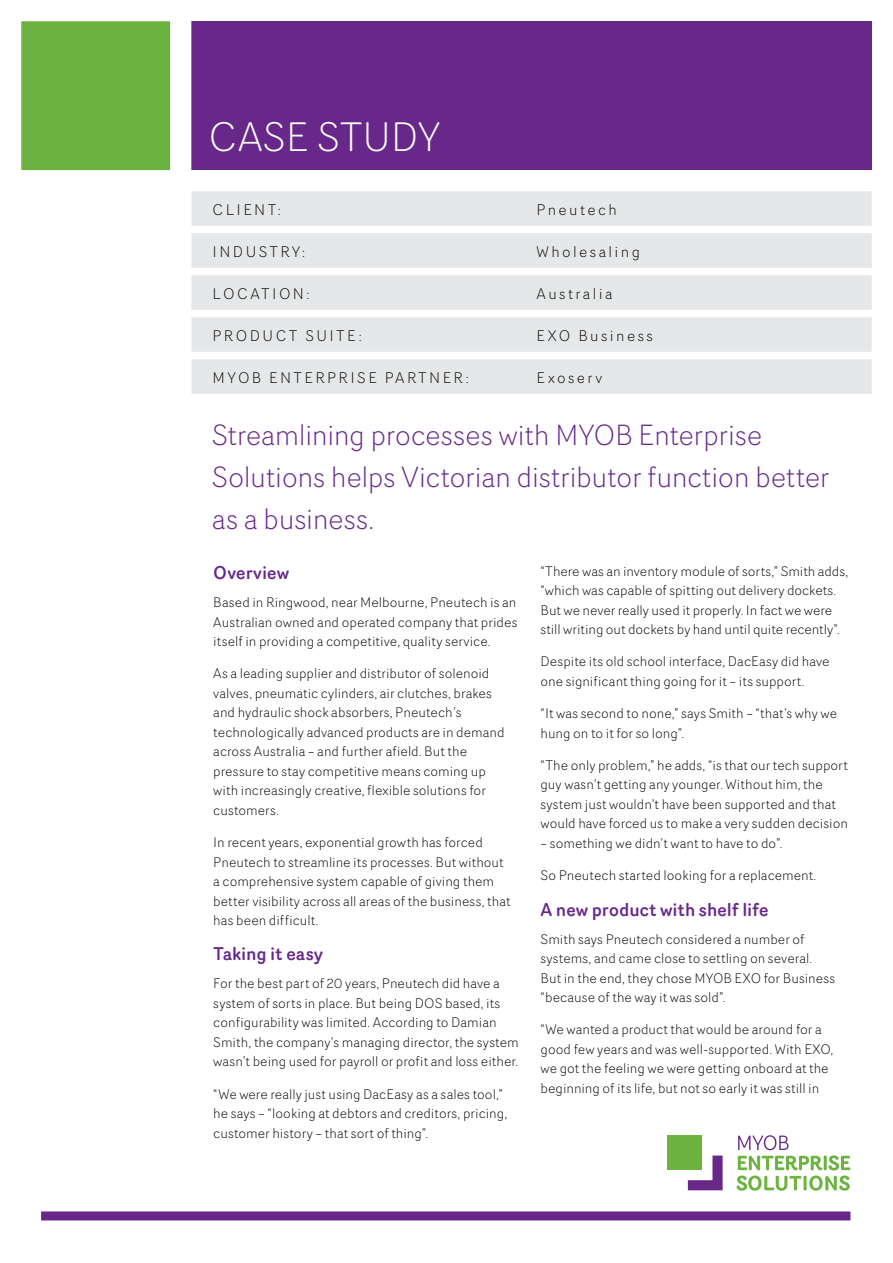
<style>
.page{position:relative;width:893px;height:1263px;background:#fff}
.page>*{position:absolute;margin:0;border:0;box-sizing:border-box;transform-origin:0 0}
.t1{font:300 40.2px "Router";color:#fff}
.t2{font:300 28.5px/42px "Router";letter-spacing:-.015em;color:#68288a}
.t3{font:500 18px "Router";letter-spacing:-.01em;color:#68288a}
.t4{font:300 15px "Router";letter-spacing:.16em;color:#000}
.t5{font:300 13.5px/19.5px "Router";color:#000}
</style>
<div class="page">
<div style="left:41px;top:1211px;width:809px;height:9px;background:#68288a"></div>
<div style="left:21px;top:21px;width:851px;height:149px;background:#68288a"></div>
<div style="left:11px;top:11px;width:170px;height:170px;background:#6cb33f"></div>
<div style="left:0;top:0;width:191px;height:191px;border:21px solid #fff"></div>
<svg style="left:688px;top:1155px;width:35px;height:35px"></svg>
<div style="left:668px;top:1135px;width:34px;height:35px;background:#6cb33f"></div>
<svg style="left:737px;top:1135px;width:113px;height:56px"></svg>
<div style="left:191px;top:191px;width:681px;height:35px;background:#e6e7e8"></div>
<div style="left:191px;top:233px;width:681px;height:35px;background:#e6e7e8"></div>
<div style="left:191px;top:275px;width:681px;height:35px;background:#e6e7e8"></div>
<div style="left:191px;top:317px;width:681px;height:35px;background:#e6e7e8"></div>
<div style="left:191px;top:359px;width:681px;height:35px;background:#e6e7e8"></div>
<h1 class="t1" style="left:208px;top:108px;width:234px">CASE STUDY</h1>
<p class="t4" style="left:213px;top:199px;width:70px">CLIENT:</p>
<p class="t4" style="left:537px;top:199px;width:82px">Pneutech</p>
<p class="t4" style="left:213px;top:241px;width:94px">INDUSTRY:</p>
<p class="t4" style="left:537px;top:241px;width:105px">Wholesaling</p>
<p class="t4" style="left:213px;top:283px;width:98px">LOCATION:</p>
<p class="t4" style="left:537px;top:283px;width:77px">Australia</p>
<p class="t4" style="left:213px;top:325px;width:151px">PRODUCT SUITE:</p>
<p class="t4" style="left:537px;top:325px;width:118px">EXO Business</p>
<p class="t4" style="left:213px;top:367px;width:258px">MYOB ENTERPRISE PARTNER:</p>
<p class="t4" style="left:537px;top:367px;width:67px">Exoserv</p>
<h2 class="t2" style="left:212px;top:412px;width:619px">Streamlining processes with MYOB Enterprise<br>Solutions helps Victorian distributor function better as a business.</h2>
<h3 class="t3" style="left:213px;top:559px;width:77px">Overview</h3>
<p class="t5" style="left:213px;top:592px;width:306px;text-align:justify">Based in Ringwood, near Melbourne, Pneutech is an Australian owned and operated company that prides itself in providing a competitive, quality service.</p>
<p class="t5" style="left:213px;top:663px;width:293px">As a leading supplier and distributor of solenoid valves, pneumatic cylinders, air clutches, brakes and hydraulic shock absorbers, Pneutech’s technologically advanced products are in demand across Australia – and further afield. But the pressure to stay competitive means coming up with increasingly creative, flexible solutions for customers.</p>
<p class="t5" style="left:213px;top:832px;width:299px">In recent years, exponential growth has forced Pneutech to streamline its processes. But without a comprehensive system capable of giving them better visibility across all areas of the business, that has been difficult.</p>
<h3 class="t3" style="left:213px;top:940px;width:112px">Taking it easy</h3>
<p class="t5" style="left:213px;top:973px;width:307px">For the best part of 20 years, Pneutech did have a system of sorts in place. But being DOS based, its configurability was limited. According to Damian Smith, the company’s managing director, the system wasn’t being used for payroll or profit and loss either.</p>
<p class="t5" style="left:213px;top:1084px;width:295px">“We were really just using DacEasy as a sales tool,” he says – “looking at debtors and creditors, pricing, customer history – that sort of thing”.</p>
<p class="t5" style="left:540px;top:561px;width:309px">“There was an inventory module of sorts,” Smith adds, “which was capable of spitting out delivery dockets.<br>But we never really used it properly. In fact we were still writing out dockets by hand until quite recently”.</p>
<p class="t5" style="left:540px;top:651px;width:290px">Despite its old school interface, DacEasy did have one significant thing going for it – its support.</p>
<p class="t5" style="left:540px;top:703px;width:298px">“It was second to none,” says Smith – “that’s why we hung on to it for so long”.</p>
<p class="t5" style="left:540px;top:755px;width:309px">“The only problem,” he adds, “is that our tech support guy wasn’t getting any younger. Without him, the system just wouldn’t have been supported and that would have forced us to make a very sudden decision</p>
<p class="t5" style="left:540px;top:833px;width:243px">– something we didn’t want to have to do”.</p>
<p class="t5" style="left:540px;top:865px;width:277px">So Pneutech started looking for a replacement.</p>
<h3 class="t3" style="left:540px;top:895px;width:230px">A new product with shelf life</h3>
<p class="t5" style="left:540px;top:928px;width:296px">Smith says Pneutech considered a number of systems, and came close to settling on several.<br>But in the end, they chose MYOB EXO for Business “because of the way it was sold”.</p>
<p class="t5" style="left:540px;top:1019px;width:294px">“We wanted a product that would be around for a good few years and was well-supported. With EXO, we got the feeling we were getting onboard at the beginning of its life, but not so early it was still in</p>
</div>
